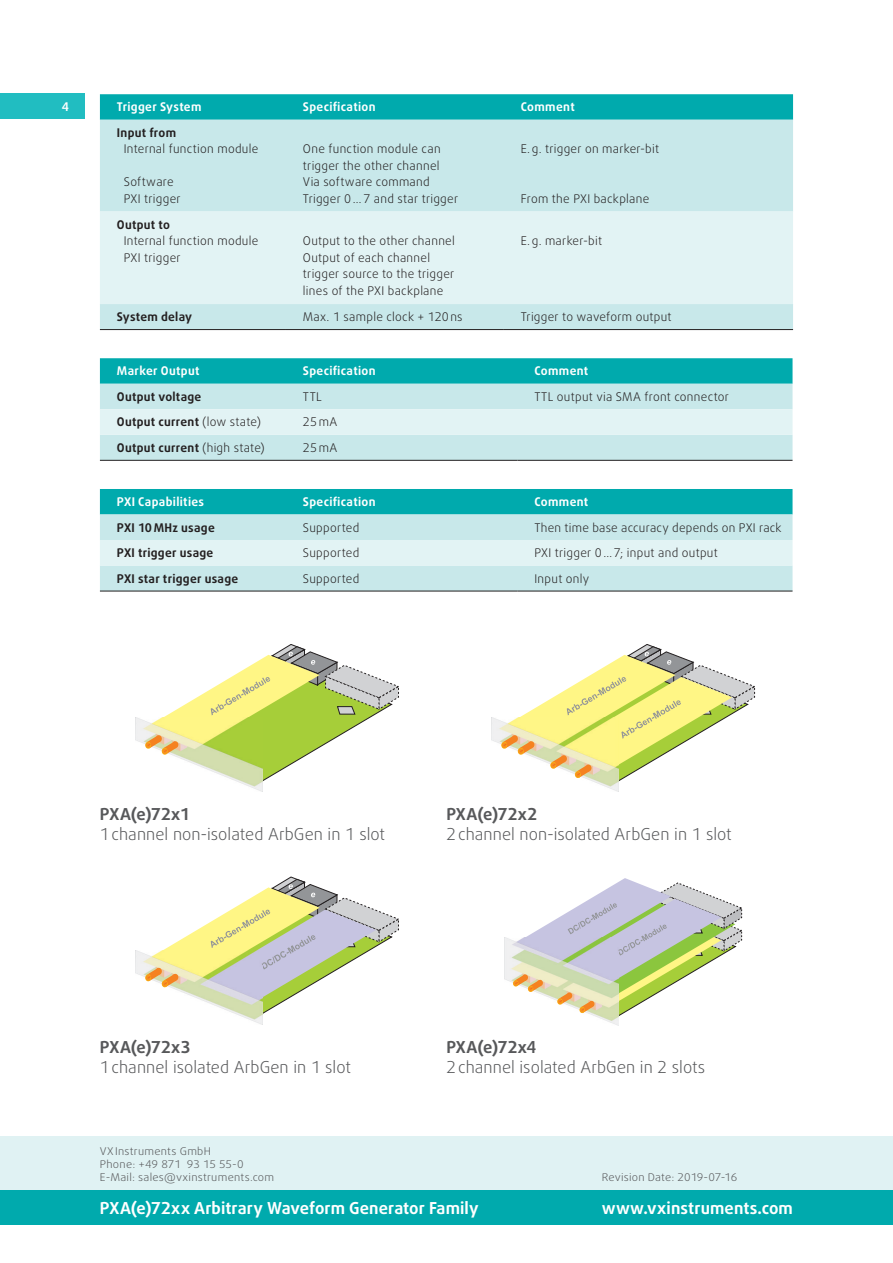
<style>
.page{position:relative;width:893px;height:1263px;background:#fff}
.page>*{position:absolute;margin:0;border:0;box-sizing:border-box;transform-origin:0 0}
.t1{font:300 16.5px "Daxline Pro";letter-spacing:.005em;color:#57585a}
.t2{font:700 16.5px "Daxline Pro";letter-spacing:.005em;color:#fff}
.t3{font:700 16.5px "Daxline Pro";letter-spacing:.01em;color:#57585a}
.Tabelle{font:300 12px/16.5px "Daxline Pro";letter-spacing:.025em;color:#231f20}
.Tabelle-2{font:700 12px "Daxline Pro";letter-spacing:.025em;color:#231f20}
.Tabelle_Überschrift{font:700 12px "Daxline Pro";letter-spacing:.025em;color:#fff}
.Kleingedruckt{font:300 10.65px/13px "Daxline Pro";letter-spacing:.02em;color:#57585a;scale:1.05 1}
.s1{font-weight:700}
.s2{font-weight:300}
</style>
<div class="page">
<div style="left:0;top:1136px;width:893px;height:55px;background:#e0f2f3"></div>
<div style="left:0;top:1191px;width:893px;height:34px;background:#00aaad"></div>
<div style="left:0;top:94px;width:85px;height:25px;background:#21bdc1"></div>
<svg style="left:100px;top:94px;width:693px;height:26px;background:#06abae"></svg>
<div style="left:100px;top:120px;width:693px;height:209px;background:#c8e8ea"></div>
<div style="left:100px;top:212px;width:693px;height:92px;background:#e2f3f4"></div>
<hr style="left:100px;top:329px;width:186px;height:1px;background:#231f20">
<hr style="left:286px;top:329px;width:218px;height:1px;background:#231f20">
<hr style="left:504px;top:329px;width:289px;height:1px;background:#231f20">
<svg style="left:100px;top:358px;width:692px;height:26px;background:#05abae"></svg>
<div style="left:100px;top:384px;width:692px;height:76px;background:#c8e8ea"></div>
<div style="left:100px;top:409px;width:692px;height:26px;background:#e2f3f4"></div>
<hr style="left:100px;top:460px;width:186px;height:1px;background:#231f20">
<hr style="left:286px;top:460px;width:231px;height:1px;background:#231f20">
<hr style="left:517px;top:460px;width:275px;height:1px;background:#231f20">
<div style="left:100px;top:489px;width:692px;height:25px;background:#00aaad"></div>
<div style="left:100px;top:514px;width:692px;height:77px;background:#c8e8ea"></div>
<div style="left:100px;top:540px;width:692px;height:25px;background:#e2f3f4"></div>
<hr style="left:100px;top:591px;width:186px;height:1px;background:#231f20">
<hr style="left:286px;top:591px;width:231px;height:1px;background:#231f20">
<hr style="left:517px;top:591px;width:275px;height:1px;background:#231f20">
<img style="left:135px;top:718px;width:127px;height:73px">
<svg style="left:143px;top:644px;width:256px;height:142px"></svg>
<img style="left:135px;top:950px;width:127px;height:74px">
<svg style="left:143px;top:877px;width:256px;height:142px"></svg>
<img style="left:491px;top:718px;width:127px;height:73px">
<svg style="left:499px;top:644px;width:256px;height:142px"></svg>
<img style="left:504px;top:938px;width:114px;height:87px">
<svg style="left:511px;top:878px;width:231px;height:142px"></svg>
<p class="Tabelle_Überschrift" style="left:62px;top:98px;width:9px">4</p>
<p class="Tabelle_Überschrift" style="left:117px;top:99px;width:86px">Trigger System</p>
<p class="Tabelle_Überschrift" style="left:303px;top:99px;width:74px">Specification</p>
<p class="Tabelle_Überschrift" style="left:521px;top:99px;width:55px">Comment</p>
<p class="Tabelle" style="left:124px;top:124px;width:136px;text-indent:-7px"><span class="s1">Input from<br></span>Internal function module</p>
<p class="Tabelle" style="left:124px;top:174px;width:58px">Software<br>PXI trigger</p>
<p class="Tabelle" style="left:303px;top:141px;width:157px">One function module can trigger the other channel<br>Via software command<br>Trigger 0…7 and star trigger</p>
<p class="Tabelle" style="left:521px;top:141px;width:140px">E.g. trigger on marker-bit</p>
<p class="Tabelle" style="left:521px;top:190px;width:130px">From the PXI backplane</p>
<p class="Tabelle" style="left:124px;top:216px;width:136px;text-indent:-7px"><span class="s1">Output to<br></span>Internal function module<br>PXI trigger</p>
<p class="Tabelle" style="left:303px;top:233px;width:153px">Output to the other channel<br>Output of each channel trigger source to the trigger lines of the PXI backplane</p>
<p class="Tabelle" style="left:521px;top:233px;width:83px">E.g. marker-bit</p>
<p class="Tabelle-2" style="left:117px;top:309px;width:77px">System delay</p>
<p class="Tabelle" style="left:303px;top:309px;width:161px">Max. 1 sample clock + 120ns</p>
<p class="Tabelle" style="left:521px;top:309px;width:152px">Trigger to waveform output</p>
<p class="Tabelle_Überschrift" style="left:117px;top:363px;width:84px">Marker Output</p>
<p class="Tabelle_Überschrift" style="left:303px;top:363px;width:74px">Specification</p>
<p class="Tabelle_Überschrift" style="left:534px;top:363px;width:55px">Comment</p>
<p class="Tabelle-2" style="left:117px;top:389px;width:86px">Output voltage</p>
<p class="Tabelle" style="left:303px;top:388px;width:20px">TTL</p>
<p class="Tabelle" style="left:534px;top:388px;width:196px">TTL output via SMA front connector</p>
<p class="Tabelle-2" style="left:117px;top:414px;width:146px">Output current <span class="s2">(low state)</span></p>
<p class="Tabelle" style="left:303px;top:414px;width:36px">25mA</p>
<p class="Tabelle-2" style="left:117px;top:440px;width:149px">Output current <span class="s2">(high state)</span></p>
<p class="Tabelle" style="left:303px;top:439px;width:36px">25mA</p>
<p class="Tabelle_Überschrift" style="left:117px;top:494px;width:89px">PXI Capabilities</p>
<p class="Tabelle_Überschrift" style="left:303px;top:494px;width:74px">Specification</p>
<p class="Tabelle_Überschrift" style="left:534px;top:494px;width:55px">Comment</p>
<p class="Tabelle-2" style="left:117px;top:519px;width:99px">PXI 10MHz usage</p>
<p class="Tabelle" style="left:303px;top:519px;width:58px">Supported</p>
<p class="Tabelle" style="left:534px;top:519px;width:249px">Then time base accuracy depends on PXI rack</p>
<p class="Tabelle-2" style="left:117px;top:545px;width:98px">PXI trigger usage</p>
<p class="Tabelle" style="left:303px;top:545px;width:58px">Supported</p>
<p class="Tabelle" style="left:534px;top:545px;width:185px">PXI trigger 0…7; input and output</p>
<p class="Tabelle-2" style="left:117px;top:570px;width:123px">PXI star trigger usage</p>
<p class="Tabelle" style="left:303px;top:570px;width:58px">Supported</p>
<p class="Tabelle" style="left:534px;top:570px;width:56px">Input only</p>
<p class="t3" style="left:100px;top:803px;width:92px">PXA(e)72x1</p>
<p class="t1" style="left:100px;top:823px;width:287px">1channel non-isolated ArbGen in 1 slot</p>
<p class="t3" style="left:446px;top:803px;width:92px">PXA(e)72x2</p>
<p class="t1" style="left:446px;top:823px;width:287px">2channel non-isolated ArbGen in 1 slot</p>
<p class="t3" style="left:100px;top:1036px;width:92px">PXA(e)72x3</p>
<p class="t1" style="left:100px;top:1056px;width:253px">1channel isolated ArbGen in 1 slot</p>
<p class="t3" style="left:446px;top:1036px;width:91px">PXA(e)72x4</p>
<p class="t1" style="left:446px;top:1056px;width:260px">2channel isolated ArbGen in 2 slots</p>
<p class="Kleingedruckt" style="left:100px;top:1144px;width:168px">VXInstruments GmbH<br>Phone: +49 871 93 15 55-0<br>E-Mail: sales@vxinstruments.com</p>
<p class="t2" style="left:100px;top:1197px;width:380px">PXA(e)72xx Arbitrary Waveform Generator Family</p>
<p class="t2" style="left:602px;top:1197px;width:193px">www.vxinstruments.com</p>
<p class="Kleingedruckt" style="left:602px;top:1170px;width:131px">Revision Date: 2019-07-16</p>
</div>
